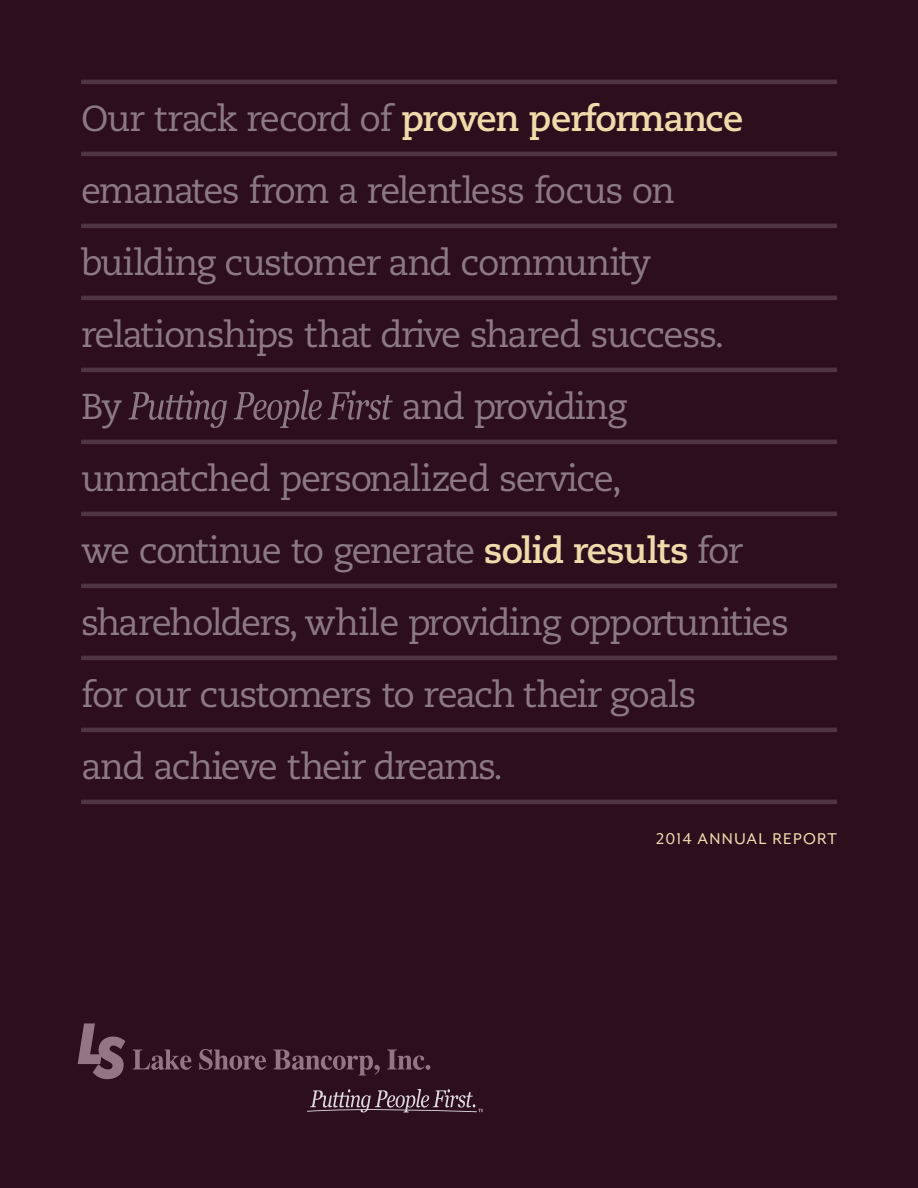
<style>
.page{position:relative;width:918px;height:1188px;background:#2c0e1d}
.page>*{position:absolute;margin:0;border:0;box-sizing:border-box;transform-origin:0 0}
.t1{font:36px/72px "Caecilia Roman Os F";letter-spacing:-.04em;color:#8c7981}
.t2{font:36px "Caecilia Bold Os F";letter-spacing:-.04em;color:#f0daab}
.t3{font:18px "Mr Eaves Mod OT";letter-spacing:.075em;color:#f1dcb0}
.s1{font-family:"Caecilia Roman Os F";color:#8c7981}
.s2{font-family:"Caecilia Bold Os F";color:#f0daab}
</style>
<div class="page">
<hr style="left:81px;top:80px;width:756px;height:4px;background:#4e3540">
<hr style="left:81px;top:152px;width:756px;height:4px;background:#4e3540">
<hr style="left:81px;top:224px;width:756px;height:4px;background:#4e3540">
<hr style="left:81px;top:296px;width:756px;height:4px;background:#4e3540">
<hr style="left:81px;top:368px;width:756px;height:4px;background:#4e3540">
<hr style="left:81px;top:440px;width:756px;height:4px;background:#4e3540">
<hr style="left:81px;top:512px;width:756px;height:4px;background:#4e3540">
<hr style="left:81px;top:584px;width:756px;height:4px;background:#4e3540">
<hr style="left:81px;top:656px;width:756px;height:4px;background:#4e3540">
<hr style="left:81px;top:728px;width:756px;height:4px;background:#4e3540">
<hr style="left:81px;top:800px;width:756px;height:4px;background:#4e3540">
<svg style="left:78px;top:1023px;width:47px;height:56px"></svg>
<svg style="left:133px;top:1050px;width:59px;height:20px"></svg>
<svg style="left:199px;top:1049px;width:67px;height:21px"></svg>
<svg style="left:273px;top:1050px;width:107px;height:26px"></svg>
<svg style="left:387px;top:1050px;width:43px;height:20px"></svg>
<svg style="left:307px;top:1089px;width:176px;height:23px"></svg>
<svg style="left:128px;top:390px;width:99px;height:38px"></svg>
<svg style="left:234px;top:390px;width:88px;height:38px"></svg>
<svg style="left:328px;top:390px;width:65px;height:30px"></svg>
<p class="t2" style="left:81px;top:98px;width:664px"><span class="s1">Our track record of</span> proven performance</p>
<p class="t1" style="left:81px;top:156px;width:645px">emanates from a relentless focus on building customer and community relationships that drive shared success.<br>By</p>
<p class="t1" style="left:81px;top:372px;width:710px;text-indent:320px">and providing unmatched personalized service,<br>we continue to generate <span class="s2">solid results</span> for shareholders, while providing opportunities for our customers to reach their goals<br>and achieve their dreams.</p>
<p class="t3" style="left:656px;top:829px;width:55px">2014 ANNUA</p>
<p class="t3" style="left:759px;top:829px;width:57px">L REPORT</p>
</div>
